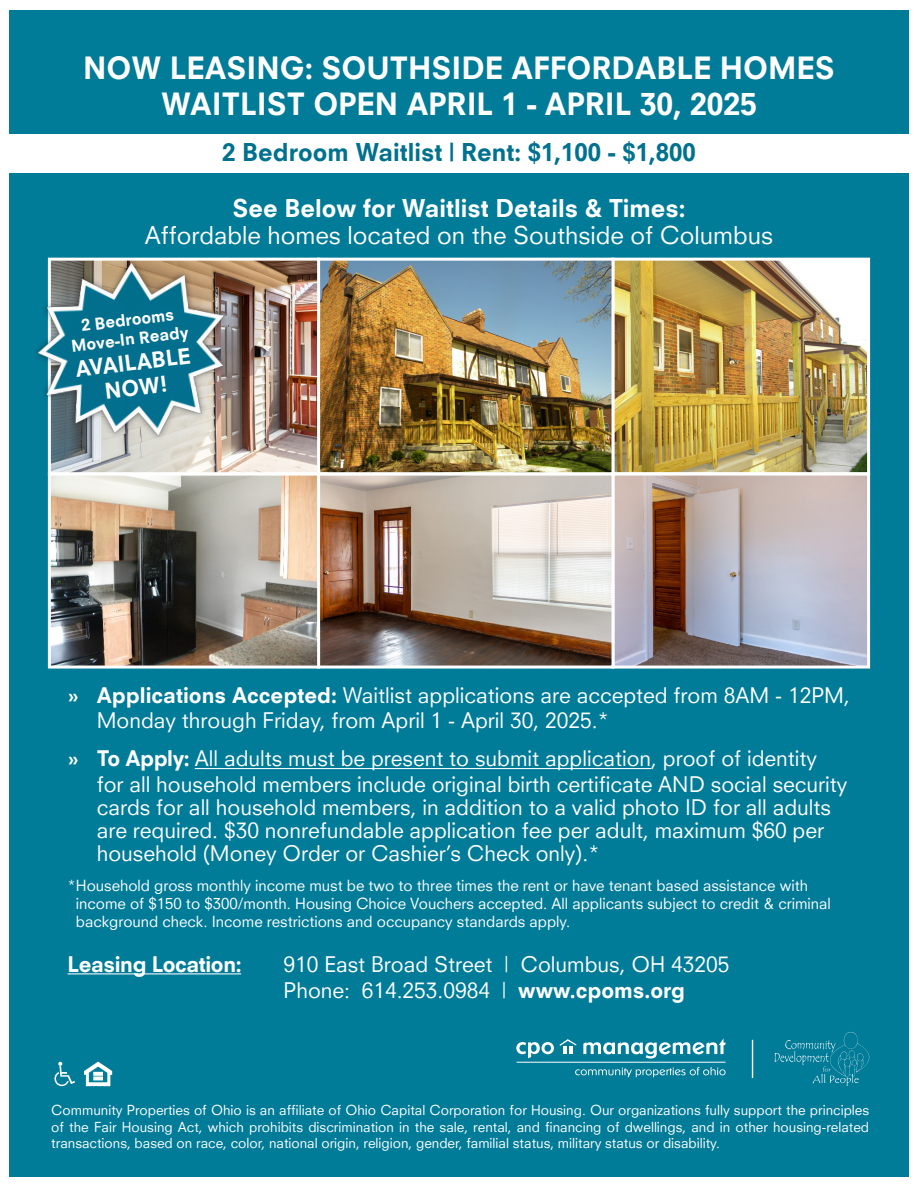
<style>
.page{position:relative;width:918px;height:1188px;background:#fff}
.page>*{position:absolute;margin:0;border:0;box-sizing:border-box;transform-origin:0 0}
.t1{font:800 30px/36px "Neuzeit SLT";color:#fff;text-align:center}
.t2{font:24px "Neuzeit SLT";color:#fff}
.t3{font:800 24px "Neuzeit SLT";color:#00718e}
.t4{font:800 24px "Neuzeit SLT";color:#fff}
.t5{font:800 21.3px/25.5px "Neuzeit SLT";color:#fff;text-align:center}
.t6{font:21px/25.2px "Neuzeit SLT";color:#fff}
.t7{font:800 21px "Neuzeit SLT";letter-spacing:-.02em;color:#fff}
.t8{font:800 15.9px/19.2px "Neuzeit SLT";color:#fff;text-align:center}
.t9{font:15px/18px "Neuzeit SLT";color:#fff}
.t10{font:13.5px/16.8px "Neuzeit SLT";color:#fff;text-align:justify}
.s1{font-weight:800}
</style>
<div class="page">
<div style="left:9px;top:10px;width:900px;height:1167px;background:#007b98"></div>
<hr style="left:68px;top:973px;width:173px;height:1px;background:#fff">
<hr style="left:195px;top:768px;width:456px;height:1px;background:#fff">
<svg style="left:575px;top:1067px;width:151px;height:10px"></svg>
<hr style="left:517px;top:1062px;width:209px;height:1px;background:#fff">
<svg style="left:583px;top:1038px;width:143px;height:21px"></svg>
<svg style="left:516px;top:1039px;width:61px;height:19px"></svg>
<svg style="left:775px;top:1032px;width:94px;height:54px"></svg>
<svg style="left:84px;top:1062px;width:28px;height:24px"></svg>
<svg style="left:54px;top:1062px;width:21px;height:24px"></svg>
<hr style="left:752px;top:1040px;width:1px;height:38px;background:#fff">
<div style="left:0;top:134px;width:918px;height:38px;background:#fff"></div>
<img style="left:52px;top:262px;width:814px;height:403px">
<div style="left:611px;top:258px;width:259px;height:217px;border:3px solid #fff"></div>
<div style="left:611px;top:473px;width:259px;height:196px;border:3px solid #fff"></div>
<div style="left:317px;top:472px;width:298px;height:197px;border:3px solid #fff"></div>
<div style="left:317px;top:258px;width:298px;height:217px;border:3px solid #fff"></div>
<div style="left:48px;top:472px;width:272px;height:197px;border:3px solid #fff"></div>
<div style="left:48px;top:258px;width:272px;height:217px;border:3px solid #fff"></div>
<img style="left:37px;top:257px;width:203px;height:194px">
<h1 class="t1" style="left:83px;top:50px;width:753px">NOW LEASING: SOUTHSIDE AFFORDABLE HOMES<br>WAITLIST OPEN APRIL 1 - APRIL 30, 2025</h1>
<p class="t3" style="left:222px;top:137px;width:475px">2 Bedroom Waitlist | Rent: $1,100 - $1,800</p>
<p class="t4" style="left:233px;top:193px;width:454px">See Below for Waitlist Details &amp; Times:</p>
<p class="t2" style="left:145px;top:220px;width:630px">Affordable homes located on the Southside of Columbus</p>
<p class="t8" style="left:68px;top:317px;width:119px;rotate:-7deg">2 Bedrooms<br>Move-In Ready</p>
<p class="t5" style="left:74px;top:357px;width:117px;rotate:-7deg">AVAILABLE<br>NOW!</p>
<p class="t6" style="left:97px;top:682px;width:755px;text-indent:-29px"><span class="s1">» Applications Accepted:</span> Waitlist applications are accepted from 8AM - 12PM,<br>Monday through Friday, from April 1 - April 30, 2025.*</p>
<p class="t6" style="left:97px;top:746px;width:752px;text-indent:-29px"><span class="s1">» To Apply:</span> All adults must be present to submit application, proof of identity for all household members include original birth certificate AND social security</p>
<p class="t6" style="left:97px;top:795px;width:736px;line-height:23.2px">cards for all household members, in addition to a valid photo ID for all adults are required. $30 nonrefundable application fee per adult, maximum $60 per household (Money Order or Cashier’s Check only).*</p>
<p class="t9" style="left:76px;top:876px;width:756px;text-indent:-8px">*Household gross monthly income must be two to three times the rent or have tenant based assistance with income of $150 to $300/month. Housing Choice Vouchers accepted. All applicants subject to credit &amp; criminal background check. Income restrictions and occupancy standards apply.</p>
<p class="t7" style="left:68px;top:952px;width:176px">Leasing Location:</p>
<p class="t6" style="left:284px;top:952px;width:447px">910 East Broad Street | Columbus, OH 43205<br>Phone: 614.253.0984 | <span class="s1">www.cpoms.org</span></p>
<p class="t10" style="left:51px;top:1101px;width:819px">Community Properties of Ohio is an affiliate of Ohio Capital Corporation for Housing. Our organizations fully support the principles of the Fair Housing Act, which prohibits discrimination in the sale, rental, and financing of dwellings, and in other housing-related transactions, based on race, color, national origin, religion, gender, familial status, military status or disability.</p>
</div>
